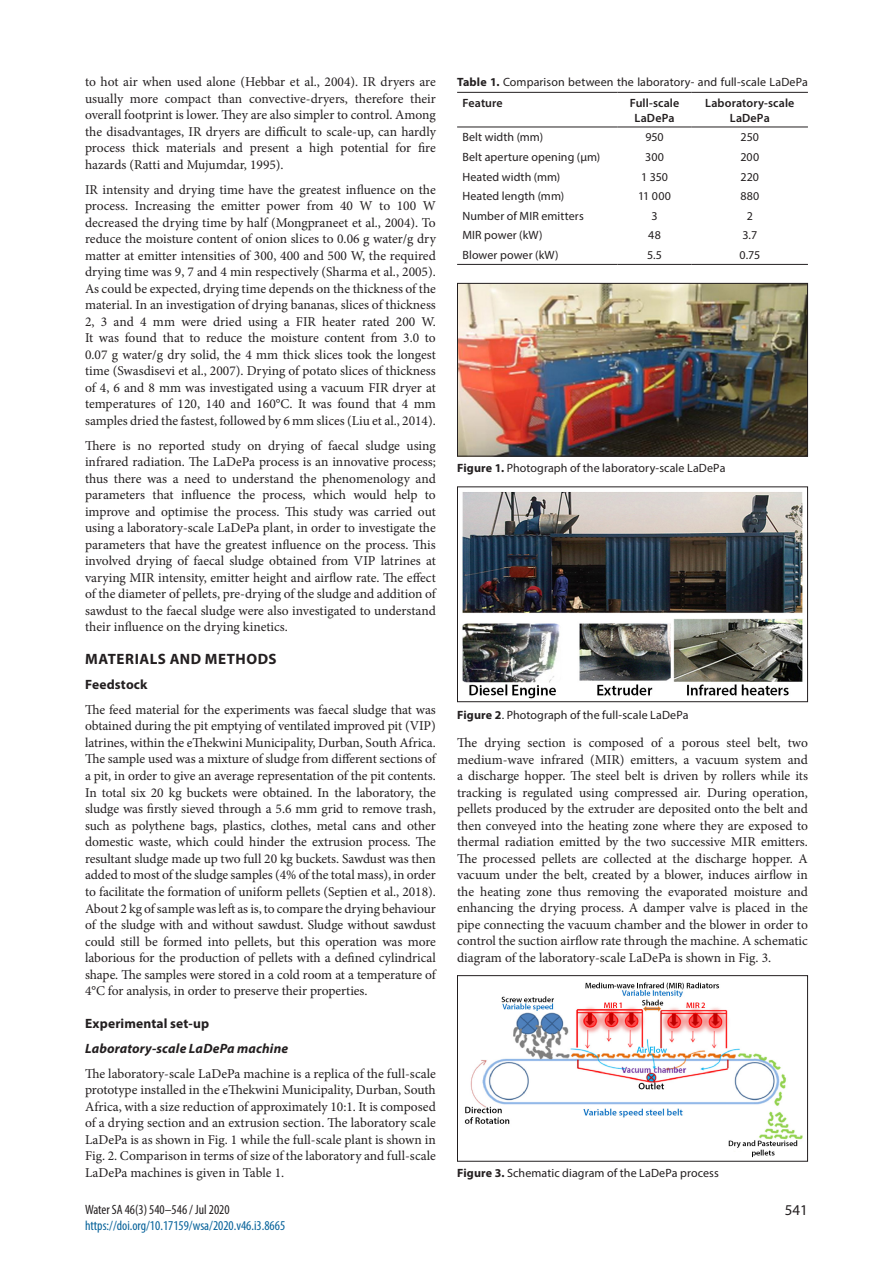
<style>
.page{position:relative;width:893px;height:1263px;background:#fff}
.page>*{position:absolute;margin:0;border:0;box-sizing:border-box;transform-origin:0 0}
.t1{font:700 15px "Myriad Pro";letter-spacing:.04em;color:#231f20}
.t2{font:15px "Myriad Pro";color:#231f20}
.Paragraph_Text{font:13.5px/16.5px "Minion Pro";color:#231f20;text-align:justify}
.t3{font:condensed 13.5px "Myriad Pro";color:#056199}
.t4{font:italic 700 13.5px "Myriad Pro";letter-spacing:.01em;color:#231f20}
.t5{font:condensed 13.5px "Myriad Pro";color:#231f20}
.t6{font:700 13.5px "Myriad Pro";letter-spacing:.01em;color:#231f20}
.Text{font:12px "Myriad Pro";letter-spacing:.01em;color:#231f20}
.Heading{font:600 12px/15px "Myriad Pro";letter-spacing:.01em;color:#231f20;text-align:center}
.s1{font-weight:700}
</style>
<div class="page">
<img style="left:459px;top:285px;width:347px;height:169px">
<img style="left:462px;top:492px;width:341px;height:206px">
<hr style="left:457px;top:92px;width:160px;height:1px;background:#231f20">
<hr style="left:617px;top:92px;width:75px;height:1px;background:#231f20">
<hr style="left:692px;top:92px;width:116px;height:1px;background:#231f20">
<hr style="left:457px;top:264px;width:160px;height:1px;background:#231f20">
<hr style="left:617px;top:264px;width:75px;height:1px;background:#231f20">
<hr style="left:692px;top:264px;width:116px;height:1px;background:#231f20">
<hr style="left:457px;top:127px;width:160px;height:1px;background:#231f20">
<hr style="left:617px;top:127px;width:75px;height:1px;background:#231f20">
<hr style="left:692px;top:127px;width:116px;height:1px;background:#231f20">
<img style="left:464px;top:982px;width:339px;height:176px">
<div style="left:457px;top:975px;width:351px;height:186px;border:1px solid #231f20"></div>
<div style="left:457px;top:283px;width:351px;height:173px;border:1px solid #231f20"></div>
<div style="left:457px;top:486px;width:351px;height:216px;border:1px solid #231f20"></div>
<p class="Paragraph_Text" style="left:85px;top:74px;width:352px">to hot air when used alone (Hebbar et al., 2004). IR dryers are usually more compact than convective-dryers, therefore their overall footprint is lower. They are also simpler to control. Among the disadvantages, IR dryers are difficult to scale-up, can hardly process thick materials and present a high potential for fire hazards (Ratti and Mujumdar, 1995).</p>
<p class="Paragraph_Text" style="left:85px;top:181px;width:352px">IR intensity and drying time have the greatest influence on the process. Increasing the emitter power from 40 W to 100 W decreased the drying time by half (Mongpraneet et al., 2004). To reduce the moisture content of onion slices to 0.06 g water/g dry matter at emitter intensities of 300, 400 and 500 W, the required drying time was 9, 7 and 4 min respectively (Sharma et al., 2005).<br>As could be expected, drying time depends on the thickness of the material. In an investigation of drying bananas, slices of thickness 2, 3 and 4 mm were dried using a FIR heater rated 200 W.<br>It was found that to reduce the moisture content from 3.0 to 0.07 g water/g dry solid, the 4 mm thick slices took the longest time (Swasdisevi et al., 2007). Drying of potato slices of thickness of 4, 6 and 8 mm was investigated using a vacuum FIR dryer at temperatures of 120, 140 and 160°C. It was found that 4 mm samples dried the fastest, followed by 6 mm slices (Liu et al., 2014).</p>
<p class="Paragraph_Text" style="left:85px;top:437px;width:352px">There is no reported study on drying of faecal sludge using infrared radiation. The LaDePa process is an innovative process; thus there was a need to understand the phenomenology and parameters that influence the process, which would help to improve and optimise the process. This study was carried out using a laboratory-scale LaDePa plant, in order to investigate the parameters that have the greatest influence on the process. This involved drying of faecal sludge obtained from VIP latrines at varying MIR intensity, emitter height and airflow rate. The effect of the diameter of pellets, pre-drying of the sludge and addition of sawdust to the faecal sludge were also investigated to understand their influence on the drying kinetics.</p>
<h1 class="t1" style="left:85px;top:649px;width:193px">MATERIALS AND METHODS</h1>
<h2 class="t6" style="left:85px;top:675px;width:64px">Feedstock</h2>
<p class="Paragraph_Text" style="left:85px;top:701px;width:352px">The feed material for the experiments was faecal sludge that was obtained during the pit emptying of ventilated improved pit (VIP) latrines, within the eThekwini Municipality, Durban, South Africa.<br>The sample used was a mixture of sludge from different sections of a pit, in order to give an average representation of the pit contents.<br>In total six 20 kg buckets were obtained. In the laboratory, the sludge was firstly sieved through a 5.6 mm grid to remove trash, such as polythene bags, plastics, clothes, metal cans and other domestic waste, which could hinder the extrusion process. The resultant sludge made up two full 20 kg buckets. Sawdust was then added to most of the sludge samples (4% of the total mass), in order to facilitate the formation of uniform pellets (Septien et al., 2018).<br>About 2 kg of sample was left as is, to compare the drying behaviour of the sludge with and without sawdust. Sludge without sawdust could still be formed into pellets, but this operation was more laborious for the production of pellets with a defined cylindrical shape. The samples were stored in a cold room at a temperature of 4°C for analysis, in order to preserve their properties.</p>
<h2 class="t6" style="left:85px;top:1015px;width:126px">Experimental set-up</h2>
<h3 class="t4" style="left:85px;top:1040px;width:205px">Laboratory-scale LaDePa machine</h3>
<p class="Paragraph_Text" style="left:85px;top:1065px;width:352px">The laboratory-scale LaDePa machine is a replica of the full-scale prototype installed in the eThekwini Municipality, Durban, South Africa, with a size reduction of approximately 10:1. It is composed of a drying section and an extrusion section. The laboratory scale LaDePa is as shown in Fig. 1 while the full-scale plant is shown in Fig. 2. Comparison in terms of size of the laboratory and full-scale LaDePa machines is given in Table 1.</p>
<p class="Text" style="left:457px;top:75px;width:352px"><span class="s1">Table 1.</span> Comparison between the laboratory- and full-scale LaDePa</p>
<p class="Heading" style="left:462px;top:95px;width:42px">Feature</p>
<p class="Heading" style="left:630px;top:95px;width:51px">Full-scale<br>LaDePa</p>
<p class="Heading" style="left:705px;top:95px;width:91px">Laboratory-scale<br>LaDePa</p>
<p class="Text" style="left:462px;top:130px;width:82px">Belt width (mm)</p>
<p class="Text" style="left:645px;top:130px;width:20px">950</p>
<p class="Text" style="left:740px;top:130px;width:20px">250</p>
<p class="Text" style="left:462px;top:149px;width:139px">Belt aperture opening (µm)</p>
<p class="Text" style="left:645px;top:149px;width:20px">300</p>
<p class="Text" style="left:740px;top:149px;width:20px">200</p>
<p class="Text" style="left:462px;top:169px;width:99px">Heated width (mm)</p>
<p class="Text" style="left:641px;top:169px;width:28px">1 350</p>
<p class="Text" style="left:741px;top:169px;width:20px">220</p>
<p class="Text" style="left:462px;top:189px;width:103px">Heated length (mm)</p>
<p class="Text" style="left:638px;top:189px;width:34px">11 000</p>
<p class="Text" style="left:740px;top:189px;width:20px">880</p>
<p class="Text" style="left:462px;top:208px;width:123px">Number of MIR emitters</p>
<p class="Text" style="left:651px;top:208px;width:8px">3</p>
<p class="Text" style="left:747px;top:208px;width:8px">2</p>
<p class="Text" style="left:462px;top:228px;width:82px">MIR power (kW)</p>
<p class="Text" style="left:648px;top:228px;width:14px">48</p>
<p class="Text" style="left:742px;top:228px;width:16px">3.7</p>
<p class="Text" style="left:462px;top:248px;width:98px">Blower power (kW)</p>
<p class="Text" style="left:647px;top:248px;width:17px">5.5</p>
<p class="Text" style="left:739px;top:248px;width:22px">0.75</p>
<p class="Text" style="left:457px;top:460px;width:270px"><span class="s1">Figure 1.</span> Photograph of the laboratory-scale LaDePa</p>
<p class="Text" style="left:457px;top:707px;width:233px"><span class="s1">Figure 2</span>. Photograph of the full-scale LaDePa</p>
<p class="Paragraph_Text" style="left:457px;top:735px;width:352px">The drying section is composed of a porous steel belt, two medium-wave infrared (MIR) emitters, a vacuum system and a discharge hopper. The steel belt is driven by rollers while its tracking is regulated using compressed air. During operation, pellets produced by the extruder are deposited onto the belt and then conveyed into the heating zone where they are exposed to thermal radiation emitted by the two successive MIR emitters.<br>The processed pellets are collected at the discharge hopper. A vacuum under the belt, created by a blower, induces airflow in the heating zone thus removing the evaporated moisture and enhancing the drying process. A damper valve is placed in the pipe connecting the vacuum chamber and the blower in order to control the suction airflow rate through the machine. A schematic diagram of the laboratory-scale LaDePa is shown in Fig. 3.</p>
<p class="Text" style="left:457px;top:1166px;width:263px"><span class="s1">Figure 3.</span> Schematic diagram of the LaDePa process</p>
<p class="t5" style="left:85px;top:1201px;width:146px">Water SA 46(3) 540–546 / Jul 2020</p>
<p class="t2" style="left:785px;top:1200px;width:25px">541</p>
<p class="t3" style="left:85px;top:1217px;width:202px">https://doi.org/10.17159/wsa/2020.v46.i3.8665</p>
</div>
